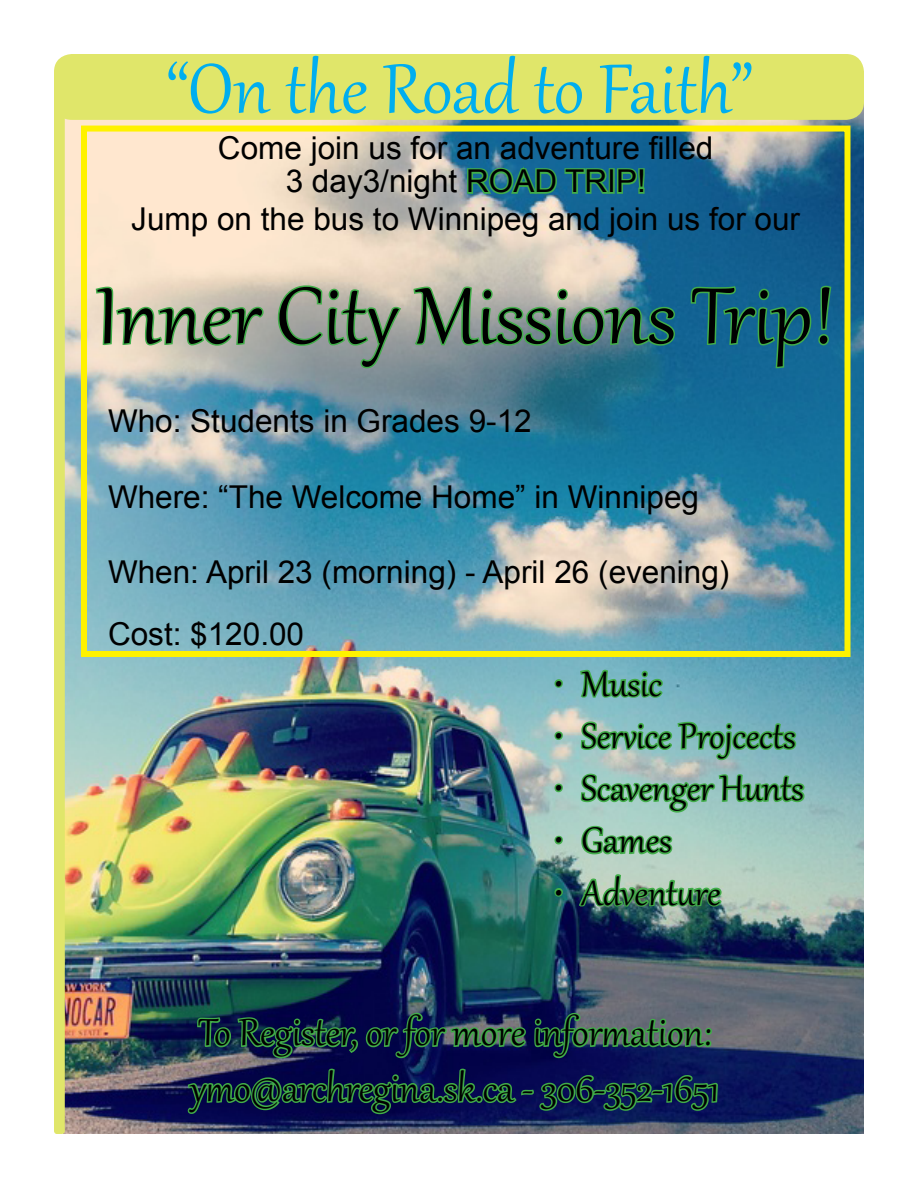
<style>
.page{position:relative;width:918px;height:1188px;background:#fff}
.page>*{position:absolute;margin:0;border:0;box-sizing:border-box;transform-origin:0 0}
.t1{font:97.5px "Gabriola";color:#000}
.t2{font:85.5px "Gabriola";color:#00aeef}
.t3{font:46.5px/55.8px "Gabriola";color:#000}
.t4{font:43.5px "Gabriola";color:#000}
.t5{font:31.5px/33.3px "Arial";color:#000;text-align:center}
</style>
<div class="page">
<img style="left:64px;top:106px;width:800px;height:1028px">
<div style="left:54px;top:54px;width:810px;height:66px;background:#e0e66a;border-radius:18px"></div>
<svg style="left:185px;top:987px;width:534px;height:131px;background:#214052"></svg>
<svg style="left:552px;top:677px;width:13px;height:13px"></svg>
<svg style="left:552px;top:729px;width:13px;height:13px"></svg>
<svg style="left:552px;top:781px;width:13px;height:14px"></svg>
<svg style="left:579px;top:658px;width:228px;height:158px;background:#77b6a7"></svg>
<svg style="left:552px;top:833px;width:13px;height:14px"></svg>
<svg style="left:552px;top:886px;width:13px;height:13px"></svg>
<svg style="left:577px;top:824px;width:147px;height:96px;background:#83b396"></svg>
<div style="left:54px;top:97px;width:11px;height:1037px;background:#e0e66a;border-radius:3px"></div>
<svg style="left:466px;top:159px;width:180px;height:37px;background:#288477"></svg>
<svg style="left:94px;top:284px;width:172px;height:64px;background:#b0c29d"></svg>
<svg style="left:276px;top:215px;width:127px;height:156px;background:#b9bda7"></svg>
<svg style="left:412px;top:215px;width:265px;height:133px;background:#91ab9f"></svg>
<svg style="left:689px;top:215px;width:144px;height:155px;background:#176988"></svg>
<div style="left:81px;top:126px;width:769px;height:531px;border:6px solid #fff200"></div>
<h2 class="t2" style="left:165px;top:33px;width:589px">“On the Road to Faith”</h2>
<p class="t5" style="left:218px;top:132px;width:497px">Come join us for an adventure filled<br>3 day3/night ROAD TRIP!</p>
<p class="t5" style="left:131px;top:203px;width:670px">Jump on the bus to Winnipeg and join us for our</p>
<h1 class="t1" style="left:97px;top:252px;width:740px">Inner City Missions Trip!</h1>
<p class="t5" style="left:108px;top:405px;width:425px">Who: Students in Grades 9-12</p>
<p class="t5" style="left:108px;top:480px;width:593px">Where: “The Welcome Home” in Winnipeg</p>
<p class="t5" style="left:108px;top:542px;width:623px;line-height:61.8px;text-align:left">When: April 23 (morning) - April 26 (evening)<br>Cost: $120.00</p>
<h3 class="t4" style="left:554px;top:655px;width:109px">• Music</h3>
<h3 class="t4" style="left:554px;top:707px;width:243px">• Service Projcects</h3>
<h3 class="t4" style="left:554px;top:760px;width:251px">• Scavenger Hunts</h3>
<h3 class="t4" style="left:554px;top:812px;width:119px">• Games</h3>
<h3 class="t4" style="left:554px;top:864px;width:168px">• Adventure</h3>
<h3 class="t3" style="left:191px;top:1001px;width:530px">To Register, or for more information: ymo@archregina.sk.ca - 306-352-1651</h3>
</div>
